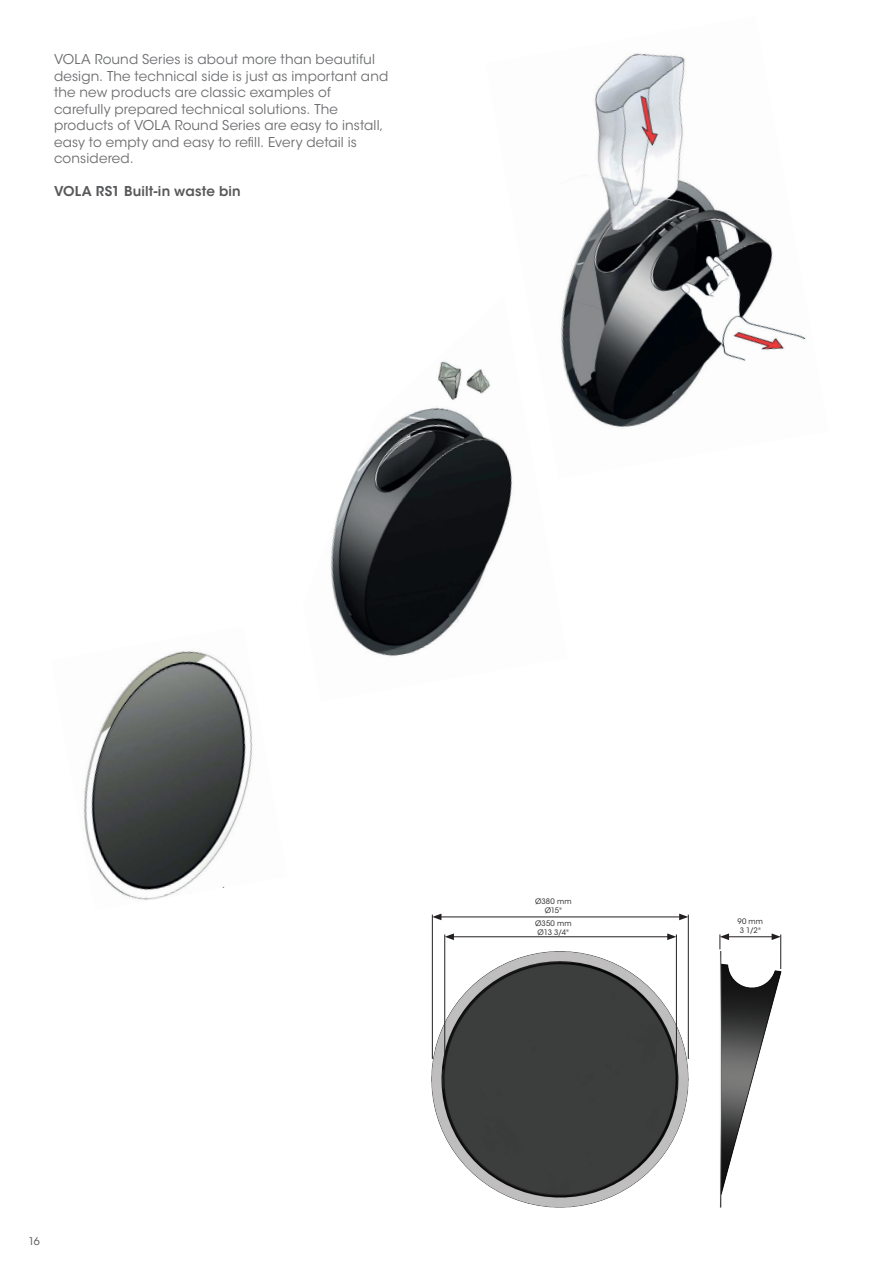
<style>
.page{position:relative;width:893px;height:1263px;background:#fff}
.page>*{position:absolute;margin:0;border:0;box-sizing:border-box;transform-origin:0 0}
.t1{font:13.5px/16.5px "ITC Avant Garde Std";letter-spacing:.01em;color:#6c6d70}
.t2{font:600 13.5px "ITC Avant Garde Std";letter-spacing:.015em;color:#57585a}
.t3{font:10.5px "ITC Avant Garde Std";color:#57585a}
.t4{font:7.5px "ITC Avant Garde Std";letter-spacing:.02em;color:#231f20}
</style>
<div class="page">
<img style="left:83px;top:651px;width:170px;height:249px">
<img style="left:330px;top:361px;width:183px;height:296px">
<img style="left:486px;top:53px;width:320px;height:426px">
<img style="left:431px;top:937px;width:351px;height:271px">
<hr style="left:439px;top:917px;width:243px;height:1px;background:#231f20">
<svg style="left:433px;top:913px;width:8px;height:7px"></svg>
<svg style="left:679px;top:913px;width:9px;height:7px"></svg>
<hr style="left:451px;top:936px;width:219px;height:1px;background:#231f20">
<svg style="left:445px;top:933px;width:9px;height:7px"></svg>
<svg style="left:667px;top:933px;width:9px;height:7px"></svg>
<hr style="left:727px;top:936px;width:47px;height:1px;background:#231f20">
<svg style="left:772px;top:933px;width:8px;height:7px"></svg>
<hr style="left:432px;top:914px;width:1px;height:145px;background:#231f20">
<hr style="left:444px;top:934px;width:1px;height:130px;background:#231f20">
<svg style="left:720px;top:933px;width:9px;height:16px"></svg>
<hr style="left:688px;top:914px;width:1px;height:145px;background:#231f20">
<hr style="left:676px;top:934px;width:1px;height:130px;background:#231f20">
<hr style="left:780px;top:934px;width:1px;height:35px;background:#231f20">
<p class="t1" style="left:54px;top:51px;width:336px">VOLA Round Series is about more than beautiful design. The technical side is just as important and the new products are classic examples of carefully prepared technical solutions. The products of VOLA Round Series are easy to install, easy to empty and easy to refill. Every detail is considered.</p>
<p class="t2" style="left:54px;top:183px;width:188px">VOLA RS1 Built-in waste bin</p>
<p class="t3" style="left:28px;top:1235px;width:13px">16</p>
<p class="t4" style="left:535px;top:897px;width:38px">Ø380 mm</p>
<p class="t4" style="left:545px;top:906px;width:19px">Ø15"</p>
<p class="t4" style="left:535px;top:918px;width:38px">Ø350 mm</p>
<p class="t4" style="left:538px;top:927px;width:33px">Ø13 3/4"</p>
<p class="t4" style="left:737px;top:917px;width:27px">90 mm</p>
<p class="t4" style="left:740px;top:926px;width:23px">3 1/2"</p>
</div>
